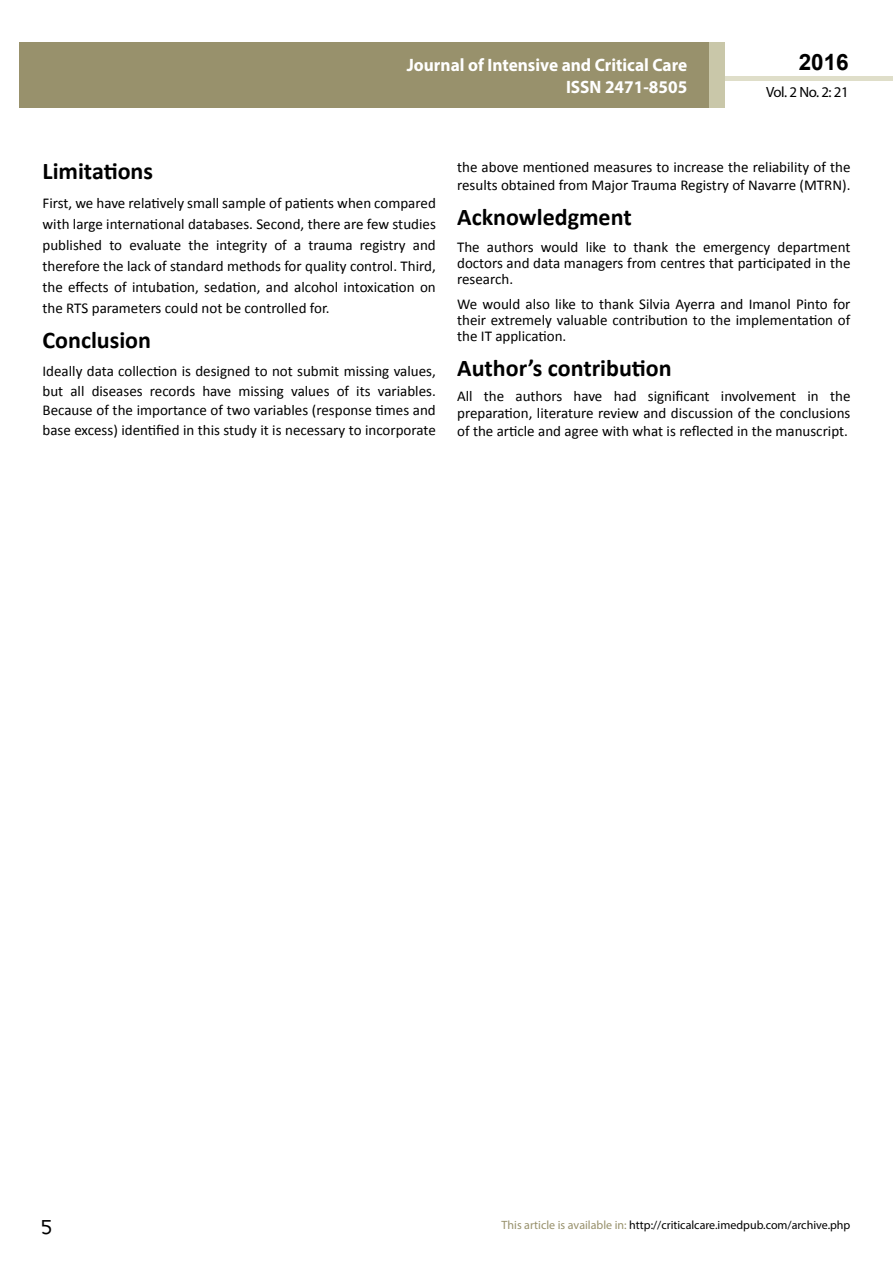
<style>
.page{position:relative;width:893px;height:1263px;background:#fff}
.page>*{position:absolute;margin:0;border:0;box-sizing:border-box;transform-origin:0 0}
.t1{font:25.5px "Tunga";color:#000}
.t2{font:700 24px "Calibri";color:#000}
.t3{font:700 22.5px "Arial";color:#000}
.t4{font:700 18px/21.6px "Myriad Pro";color:#fff;text-align:right;scale:.96 1}
.t5{font:15px/21px "Calibri";color:#000;text-align:justify}
.t6{font:14.85px "Myriad Pro";letter-spacing:-.03em;color:#000}
.t7{font:12px "Myriad Pro";color:#000}
.s1{color:#98916c}
</style>
<div class="page">
<div style="left:725px;top:76px;width:168px;height:5px;background:#dfdec9"></div>
<div style="left:19px;top:42px;width:690px;height:66px;background:#98916c"></div>
<div style="left:709px;top:42px;width:16px;height:66px;background:#c9c7a9"></div>
<p class="t4" style="left:517px;top:53px;width:198px">ARCHIVOS DE MEDICINA<br>ISSN 1698-9465</p>
<h3 class="t3" style="left:799px;top:47px;width:52px">2016</h3>
<p class="t4" style="left:407px;top:54px;width:294px">Journal of Intensive and Critical Care<br>ISSN 2471-8505</p>
<p class="t6" style="left:766px;top:83px;width:84px">Vol. 2 No. 2: 21</p>
<h2 class="t2" style="left:43px;top:156px;width:112px">Limitations</h2>
<p class="t5" style="left:43px;top:193px;width:395px">First, we have relatively small sample of patients when compared with large international databases. Second, there are few studies published to evaluate the integrity of a trauma registry and therefore the lack of standard methods for quality control. Third, the effects of intubation, sedation, and alcohol intoxication on the RTS parameters could not be controlled for.</p>
<h2 class="t2" style="left:43px;top:325px;width:110px">Conclusion</h2>
<p class="t5" style="left:43px;top:361px;width:395px;line-height:19.5px">Ideally data collection is designed to not submit missing values, but all diseases records have missing values of its variables.<br>Because of the importance of two variables (response times and base excess) identified in this study it is necessary to incorporate</p>
<p class="t5" style="left:457px;top:158px;width:395px;line-height:18px">the above mentioned measures to increase the reliability of the results obtained from Major Trauma Registry of Navarre (MTRN).</p>
<h2 class="t2" style="left:457px;top:202px;width:176px">Acknowledgment</h2>
<p class="t5" style="left:457px;top:239px;width:395px;line-height:16.2px">The authors would like to thank the emergency department doctors and data managers from centres that participated in the research.</p>
<p class="t5" style="left:457px;top:296px;width:395px;line-height:16.2px">We would also like to thank Silvia Ayerra and Imanol Pinto for their extremely valuable contribution to the implementation of the IT application.</p>
<h2 class="t2" style="left:457px;top:353px;width:216px">Author’s contribution</h2>
<p class="t5" style="left:457px;top:388px;width:395px;line-height:16.5px">All the authors have had significant involvement in the preparation, literature review and discussion of the conclusions</p>
<p class="t5" style="left:457px;top:420px;width:392px">of the article and agree with what is reflected in the manuscript.</p>
<h1 class="t1" style="left:41px;top:1210px;width:13px">5</h1>
<p class="t7" style="left:502px;top:1218px;width:350px"><span class="s1">This article is available in:</span> http://criticalcare.imedpub.com/archive.php</p>
</div>
